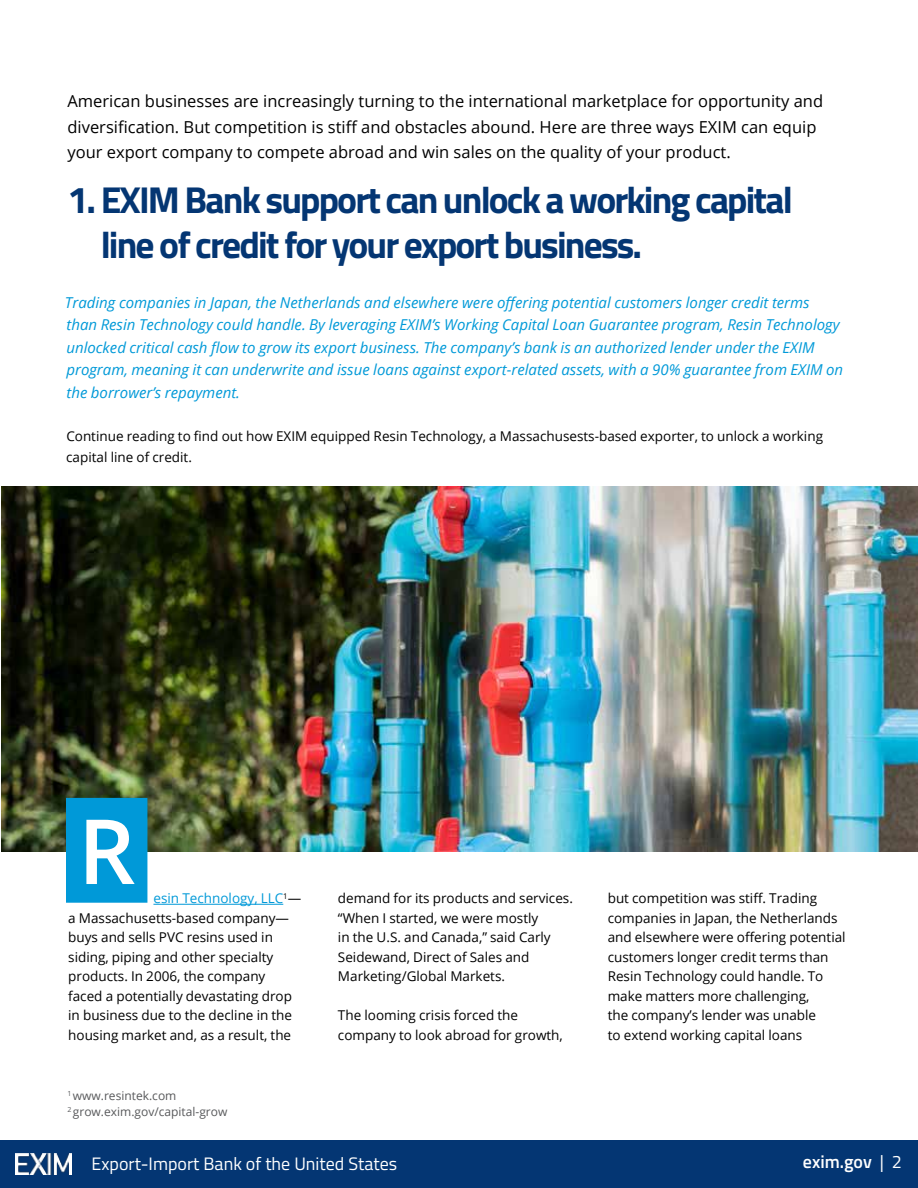
<style>
.page{position:relative;width:918px;height:1188px;background:#fff}
.page>*{position:absolute;margin:0;border:0;box-sizing:border-box;transform-origin:0 0}
.t1{font:600 90px "Open Sans";color:#fff}
.t2{font:700 37.5px/45px "Titillium Web";letter-spacing:-.05em;color:#043673}
.t3{font:18px "Titillium Web";color:#fff}
.t4{font:600 18px "Titillium Web";color:#fff}
.t5{font:16.5px/25.5px "Open Sans";color:#000}
.t6{font:italic 15px/22.5px "Open Sans";color:#0099d8}
.t7{font:13.5px/19.5px "Open Sans";color:#000}
.t8{font:12px/16.5px "Open Sans";color:#58595b}
.s1{color:#0099d8}
.s2{font-weight:400}
</style>
<div class="page">
<div style="left:0;top:1140px;width:918px;height:48px;background:#043673"></div>
<img style="left:15px;top:1154px;width:57px;height:21px">
<img style="left:1px;top:486px;width:917px;height:365px">
<hr style="left:153px;top:904px;width:130px;height:1px;background:#0099d8">
<div style="left:66px;top:798px;width:81px;height:105px;background:#0099d8"></div>
<p class="t5" style="left:68px;top:88px;width:757px">American businesses are increasingly turning to the international marketplace for opportunity and diversification. But competition is stiff and obstacles abound. Here are three ways EXIM can equip your export company to compete abroad and win sales on the quality of your product.</p>
<h2 class="t2" style="left:101px;top:176px;width:694px;text-indent:-33px">1. EXIM Bank support can unlock a working capital line of credit for your export business.</h2>
<p class="t6" style="left:65px;top:290px;width:780px">Trading companies in Japan, the Netherlands and elsewhere were offering potential customers longer credit terms than Resin Technology could handle. By leveraging EXIM’s Working Capital Loan Guarantee program, Resin Technology unlocked critical cash flow to grow its export business. The company’s bank is an authorized lender under the EXIM program, meaning it can underwrite and issue loans against export-related assets, with a 90% guarantee from EXIM on the borrower’s repayment.</p>
<p class="t7" style="left:66px;top:425px;width:758px;line-height:21px">Continue reading to find out how EXIM equipped Resin Technology, a Massachusests-based exporter, to unlock a working capital line of credit.</p>
<h1 class="t1" style="left:78px;top:790px;width:59px">R</h1>
<p class="t7" style="left:68px;top:888px;width:235px;text-indent:85px"><span class="s1">esin Technology, LLC</span><sup>1</sup>— a Massachusetts-based company— buys and sells PVC resins used in siding, piping and other specialty products. In 2006, the company faced a potentially devastating drop in business due to the decline in the housing market and, as a result, the</p>
<p class="t7" style="left:338px;top:888px;width:237px">demand for its products and services. “When I started, we were mostly<br>in the U.S. and Canada,” said Carly<br>Seidewand, Direct of Sales and<br>Marketing/Global Markets.</p>
<p class="t7" style="left:338px;top:1005px;width:226px">The looming crisis forced the company to look abroad for growth,</p>
<p class="t8" style="left:68px;top:1087px;width:161px"><sup>1</sup> www.resintek.com<br><sup>2</sup> grow.exim.gov/capital-grow</p>
<p class="t7" style="left:608px;top:888px;width:239px">but competition was stiff. Trading companies in Japan, the Netherlands and elsewhere were offering potential customers longer credit terms than Resin Technology could handle. To make matters more challenging,<br>the company’s lender was unable<br>to extend working capital loans</p>
<h3 class="t3" style="left:92px;top:1150px;width:307px">Export-Import Bank of the United States</h3>
<h3 class="t4" style="left:803px;top:1149px;width:100px">exim.gov <span class="s2">| 2</span></h3>
</div>
